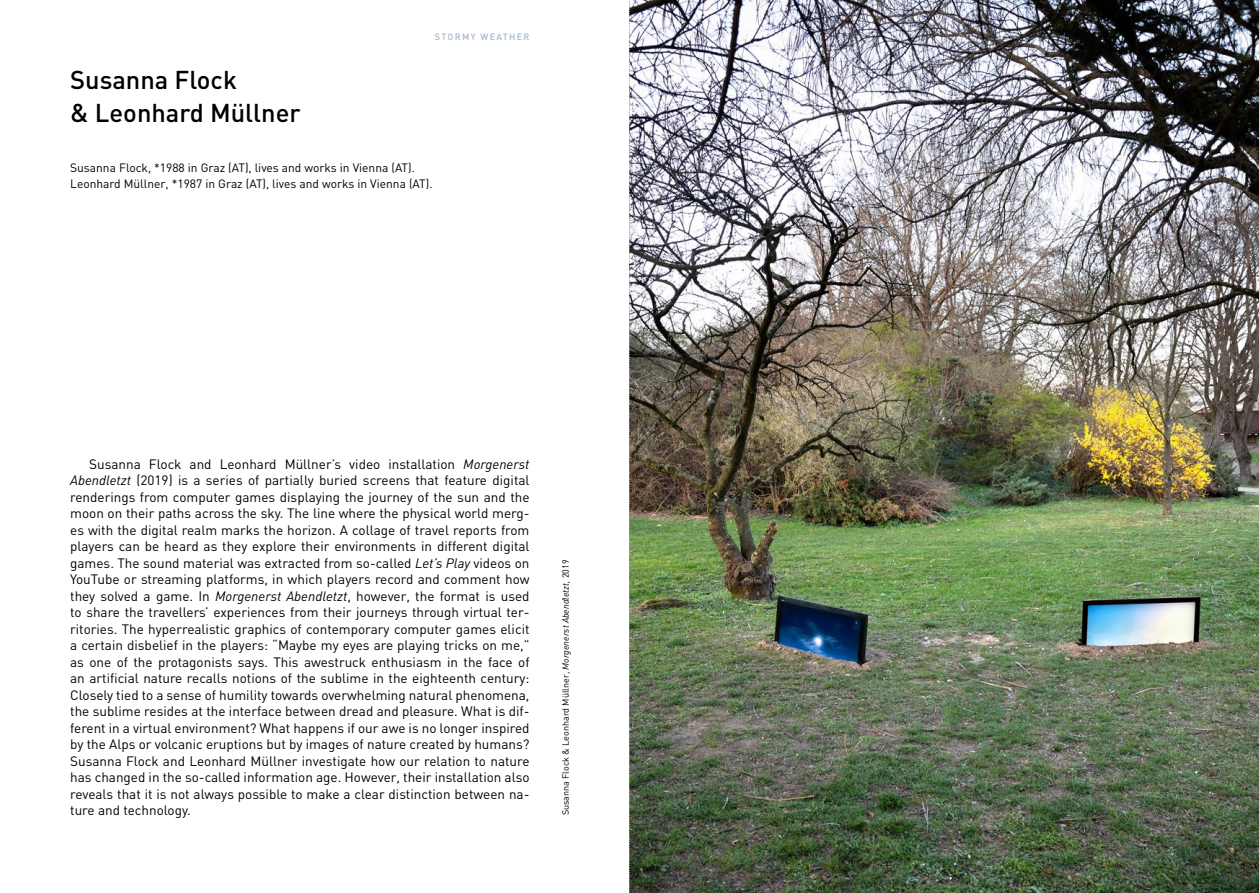
<style>
.page{position:relative;width:1259px;height:893px;background:#fff}
.page>*{position:absolute;margin:0;border:0;box-sizing:border-box;transform-origin:0 0}
.artist-head{font:500 25.5px/33px "DIN";color:#000}
.e-fließtext_artists{font:13.5px/16.5px "DIN";color:#000;text-align:justify}
.artist-kurzbio{font:12px "DIN";color:#000}
.werkangaben{font:9px "DIN";color:#000}
.t1{font:500 9px "DIN";letter-spacing:.15em;color:#a4b7c8}
.s1{font-style:italic}
</style>
<div class="page">
<img style="left:630px;top:0;width:629px;height:893px">
<svg style="left:629px;top:0;width:1px;height:893px"></svg>
<p class="t1" style="left:435px;top:31px;width:96px">STORMY WEATHER</p>
<p class="artist-head" style="left:70px;top:63px;width:232px">Susanna Flock<br>&amp; Leonhard Müllner</p>
<p class="artist-kurzbio" style="left:70px;top:161px;width:346px">Susanna Flock, *1988 in Graz (AT), lives and works in Vienna (AT).</p>
<p class="artist-kurzbio" style="left:70px;top:177px;width:364px">Leonhard Müllner, *1987 in Graz (AT), lives and works in Vienna (AT).</p>
<p class="e-fließtext_artists" style="left:70px;top:456px;width:461px;text-indent:19px">Susanna Flock and Leonhard Müllner’s video installation <span class="s1">Morgenerst Abendletzt</span> (2019) is a series of partially buried screens that feature digital renderings from computer games displaying the journey of the sun and the moon on their paths across the sky. The line where the physical world merg&shy;es with the digital realm marks the horizon. A collage of travel reports from players can be heard as they explore their environments in different digital games. The sound material was extracted from so-called <span class="s1">Let’s Play</span> videos on YouTube or streaming platforms, in which players record and comment how they solved a game. In <span class="s1">Morgenerst Abendletzt</span>, however, the format is used to share the travellers’ experiences from their journeys through virtual ter&shy;ritories. The hyperrealistic graphics of contemporary computer games elicit a certain disbelief in the players: “Maybe my eyes are playing tricks on me,” as one of the protagonists says. This awestruck enthusiasm in the face of an artificial nature recalls notions of the sublime in the eighteenth century:<br>Closely tied to a sense of humility towards overwhelming natural phenomena, the sublime resides at the interface between dread and pleasure. What is dif&shy;ferent in a virtual environment? What happens if our awe is no longer inspired by the Alps or volcanic eruptions but by images of nature created by humans?<br>Susanna Flock and Leonhard Müllner investigate how our relation to nature has changed in the so-called information age. However, their installation also reveals that it is not always possible to make a clear distinction between na&shy;ture and technology.</p>
<p class="werkangaben" style="left:560px;top:815px;width:257px;rotate:-90deg">Susanna Flock &amp; Leonhard Müllner, <span class="s1">Morgenerst Abendletzt,</span> 2019</p>
</div>
